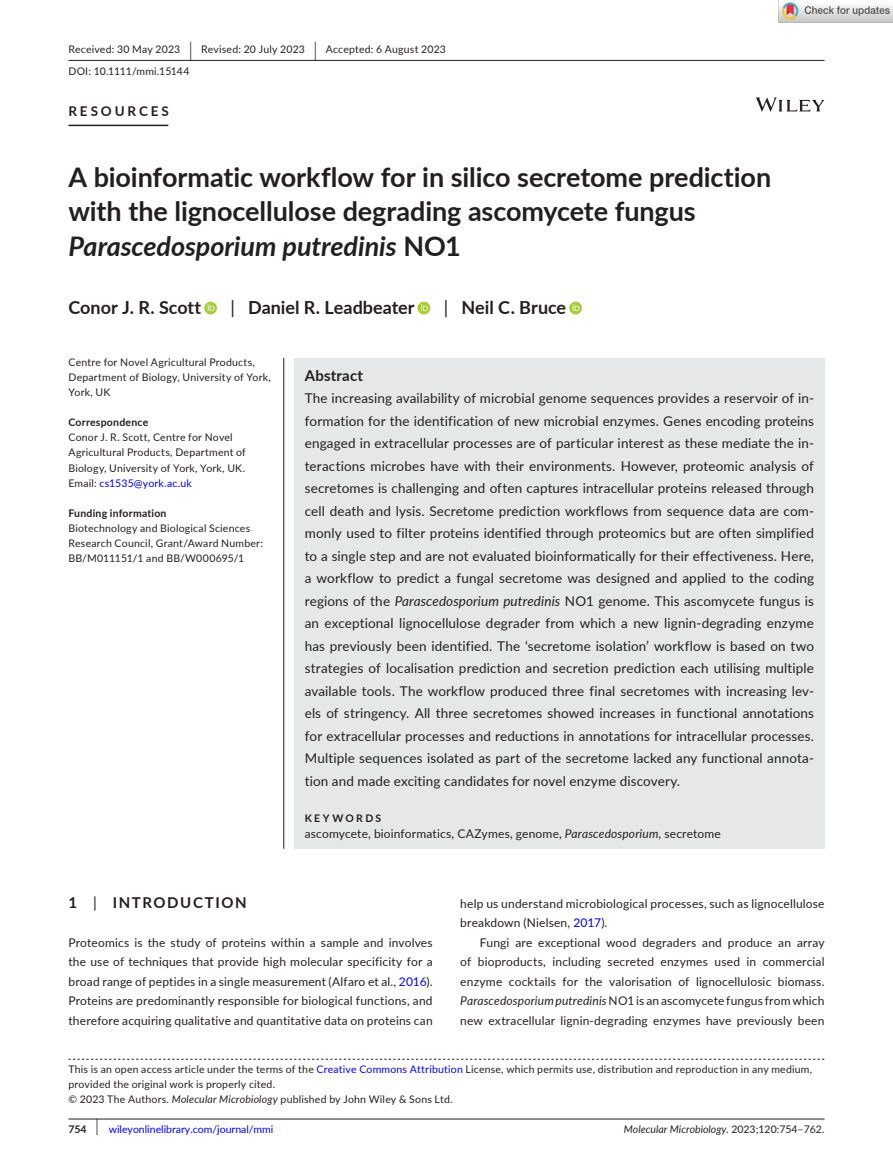
<style>
.page{position:relative;width:893px;height:1174px;background:#fff}
.page>*{position:absolute;margin:0;border:0;box-sizing:border-box;transform-origin:0 0}
.t1{font:700 27px/34.5px "Lato";letter-spacing:-.005em;color:#231f20}
.t2{font:700 18px "Lato";color:#231f20}
.t3{font:700 15px "Lato";letter-spacing:.1em;color:#231f20}
.t4{font:700 15px "Lato";letter-spacing:.015em;color:#231f20}
.t5{font:13.5px/22.5px "Lato";letter-spacing:.01em;color:#231f20;text-align:justify}
.t6{font:700 13.5px "Lato";letter-spacing:.21em;color:#231f20}
.t7{font:12px/19.5px "Lato";letter-spacing:.015em;color:#231f20;text-align:justify}
.t8{font:10.5px/15px "Lato";letter-spacing:.02em;color:#231f20}
.t9{font:italic 10.5px "Lato";color:#231f20}
.t10{font:10.5px "Lato";color:#00f}
.t11{font:700 10.5px "Lato";letter-spacing:.02em;color:#231f20}
.t12{font:700 10.5px "Lato";letter-spacing:.22em;color:#231f20}
.s1{font-size:19.65px}
.s2{font-style:italic}
.s3{font-weight:400}
.s4{color:#00f}
.s5{font-weight:700;color:#231f20}
.s6{font-size:17.4px;color:#231f20}
.s7{font-style:normal}
</style>
<div class="page">
<hr style="left:68px;top:1118px;width:756px;height:1px;background:#231f20">
<svg style="left:756px;top:97px;width:68px;height:15px"></svg>
<hr style="left:68px;top:60px;width:756px;height:1px;background:#231f20">
<hr style="left:68px;top:125px;width:100px;height:1px;background:#231f20">
<svg style="left:204px;top:302px;width:13px;height:12px"></svg>
<svg style="left:208px;top:304px;width:7px;height:7px"></svg>
<div style="left:418px;top:302px;width:12px;height:12px;background:#a5cd39;border-radius:50%"></div>
<svg style="left:421px;top:304px;width:7px;height:7px"></svg>
<svg style="left:569px;top:302px;width:13px;height:12px"></svg>
<svg style="left:573px;top:304px;width:7px;height:7px"></svg>
<svg style="left:68px;top:1058px;width:756px;height:1px"></svg>
<div style="left:294px;top:358px;width:530px;height:490px;background:#e6e7e9"></div>
<hr style="left:283px;top:358px;width:1px;height:490px;background:#231f20">
<img style="left:779px;top:0;width:114px;height:22px">
<p class="t8" style="left:68px;top:38px;width:379px;line-height:21.8px">Received: 30 May 2023 <span class="s1">|</span> Revised: 20 July 2023 <span class="s1">|</span> Accepted: 6 August 2023<br>DOI: 10.1111/mmi.15144</p>
<p class="t6" style="left:68px;top:102px;width:102px">RESOURCES</p>
<h1 class="t1" style="left:68px;top:162px;width:704px">A bioinformatic workflow for in silico secretome prediction with the lignocellulose degrading ascomycete fungus<br><span class="s2">Parascedosporium putredinis</span> NO1</h1>
<h2 class="t2" style="left:68px;top:295px;width:134px">Conor J. R. Scott</h2>
<h2 class="t2" style="left:230px;top:295px;width:186px"><span class="s3">|</span> Daniel R. Leadbeater</h2>
<h2 class="t2" style="left:444px;top:295px;width:124px"><span class="s3">|</span> Neil C. Bruce</h2>
<p class="t8" style="left:68px;top:356px;width:204px">Centre for Novel Agricultural Products,<br>Department of Biology, University of York,<br>York, UK</p>
<p class="t11" style="left:68px;top:415px;width:81px">Correspondence</p>
<p class="t8" style="left:68px;top:430px;width:179px">Conor J. R. Scott, Centre for Novel Agricultural Products, Department of Biology, University of York, York, UK.<br>Email: <span class="s4">cs1535@york.ac.uk</span></p>
<p class="t11" style="left:68px;top:508px;width:100px">Funding information</p>
<p class="t8" style="left:68px;top:520px;width:196px">Biotechnology and Biological Sciences<br>Research Council, Grant/Award Number:<br>BB/M011151/1 and BB/W000695/1</p>
<p class="t4" style="left:305px;top:369px;width:60px">Abstract</p>
<p class="t5" style="left:305px;top:388px;width:511px">The increasing availability of microbial genome sequences provides a reservoir of in&shy;formation for the identification of new microbial enzymes. Genes encoding proteins engaged in extracellular processes are of particular interest as these mediate the in&shy;teractions microbes have with their environments. However, proteomic analysis of secretomes is challenging and often captures intracellular proteins released through cell death and lysis. Secretome prediction workflows from sequence data are com&shy;monly used to filter proteins identified through proteomics but are often simplified to a single step and are not evaluated bioinformatically for their effectiveness. Here, a workflow to predict a fungal secretome was designed and applied to the coding regions of the <span class="s2">Parascedosporium putredinis</span> NO1 genome. This ascomycete fungus is an exceptional lignocellulose degrader from which a new lignin- degrading enzyme has previously been identified. The ‘secretome isolation’ workflow is based on two strategies of localisation prediction and secretion prediction each utilising multiple available tools. The workflow produced three final secretomes with increasing lev&shy;els of stringency. All three secretomes showed increases in functional annotations for extracellular processes and reductions in annotations for intracellular processes.<br>Multiple sequences isolated as part of the secretome lacked any functional annota&shy;tion and made exciting candidates for novel enzyme discovery.</p>
<p class="t12" style="left:305px;top:810px;width:78px">KEYWORDS</p>
<p class="t7" style="left:305px;top:825px;width:418px">ascomycete, bioinformatics, CAZymes, genome, <span class="s2">Parascedosporium</span>, secretome</p>
<p class="t3" style="left:68px;top:891px;width:180px">1 <span class="s3">|</span> INTRODUCTION</p>
<p class="t7" style="left:68px;top:933px;width:366px">Proteomics is the study of proteins within a sample and involves the use of techniques that provide high molecular specificity for a broad range of peptides in a single measurement (Alfaro et al., <span class="s4">2016</span>).<br>Proteins are predominantly responsible for biological functions, and therefore acquiring qualitative and quantitative data on proteins can</p>
<p class="t7" style="left:460px;top:894px;width:366px">help us understand microbiological processes, such as lignocellulose breakdown (Nielsen, <span class="s4">2017</span>).</p>
<p class="t7" style="left:460px;top:933px;width:366px;text-indent:20px">Fungi are exceptional wood degraders and produce an array of bioproducts, including secreted enzymes used in commercial enzyme cocktails for the valorisation of lignocellulosic biomass.<br><span class="s2">Parascedosporium putredinis</span> NO1 is an ascomycete fungus from which new extracellular lignin- degrading enzymes have previously been</p>
<p class="t8" style="left:68px;top:1062px;width:745px">This is an open access article under the terms of the <span class="s4">Creative Commons Attribution</span> License, which permits use, distribution and reproduction in any medium, provided the original work is properly cited.<br>© 2023 The Authors. <span class="s2">Molecular Microbiology</span> published by John Wiley &amp; Sons Ltd.</p>
<p class="t10" style="left:68px;top:1124px;width:206px"><span class="s5">754</span> <span class="s6">|</span> wileyonlinelibrary.com/journal/mmi</p>
<p class="t9" style="left:624px;top:1125px;width:202px">Molecular Microbiology. <span class="s7">2023;120:754–762.</span></p>
</div>
